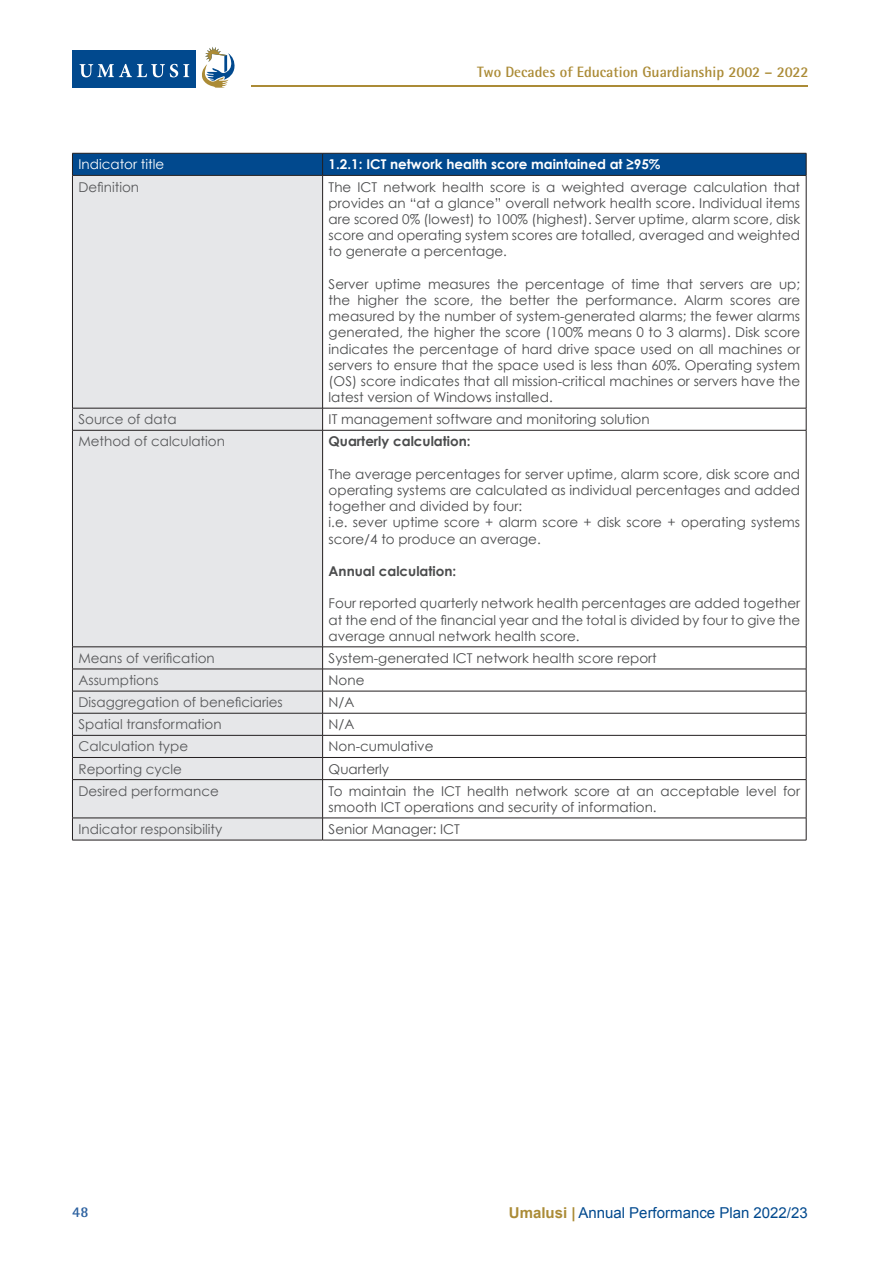
<style>
.page{position:relative;width:893px;height:1263px;background:#fff}
.page>*{position:absolute;margin:0;border:0;box-sizing:border-box;transform-origin:0 0}
.t1{font:700 15px "Rotis Semi Sans Std";color:#ab8b36}
.t2{font:15px "Arial";color:#01498e}
.t3{font:700 15px "Rotis Semi Sans Std";color:#2b609f}
.t4{font:13.5px/16.2px "Century Gothic";color:#4b4c4d;text-align:justify}
.t5{font:13.5px "Century Gothic";color:#57585a}
.t6{font:700 13.5px "Century Gothic";color:#fff}
.t7{font:700 13.5px "Century Gothic";color:#4b4c4d}
.t8{font:13.5px "Century Gothic";color:#fff}
.s1{font-weight:700;color:#ab8b36}
</style>
<div class="page">
<hr style="left:251px;top:85px;width:556px;height:1px;background:#ab8b36">
<div style="left:72px;top:50px;width:124px;height:37px;background:#01498e"></div>
<svg style="left:80px;top:64px;width:109px;height:13px"></svg>
<svg style="left:202px;top:47px;width:33px;height:41px"></svg>
<div style="left:73px;top:176px;width:249px;height:664px;background:#e6e7e9"></div>
<svg style="left:72px;top:153px;width:735px;height:22px;background:#034789"></svg>
<hr style="left:72px;top:175px;width:251px;height:1px;background:#231f20">
<hr style="left:72px;top:176px;width:1px;height:232px;background:#231f20">
<hr style="left:323px;top:175px;width:483px;height:1px;background:#231f20">
<hr style="left:322px;top:176px;width:1px;height:232px;background:#231f20">
<hr style="left:806px;top:176px;width:1px;height:232px;background:#231f20">
<hr style="left:72px;top:408px;width:251px;height:1px;background:#231f20">
<svg style="left:72px;top:408px;width:1px;height:22px"></svg>
<hr style="left:323px;top:408px;width:483px;height:1px;background:#231f20">
<svg style="left:322px;top:408px;width:1px;height:22px"></svg>
<svg style="left:806px;top:408px;width:1px;height:22px"></svg>
<hr style="left:72px;top:430px;width:251px;height:1px;background:#231f20">
<hr style="left:72px;top:430px;width:1px;height:217px;background:#231f20">
<hr style="left:323px;top:430px;width:483px;height:1px;background:#231f20">
<hr style="left:322px;top:430px;width:1px;height:217px;background:#231f20">
<hr style="left:806px;top:430px;width:1px;height:217px;background:#231f20">
<hr style="left:72px;top:647px;width:251px;height:1px;background:#231f20">
<hr style="left:323px;top:647px;width:483px;height:1px;background:#231f20">
<hr style="left:72px;top:669px;width:251px;height:1px;background:#231f20">
<hr style="left:323px;top:669px;width:483px;height:1px;background:#231f20">
<hr style="left:72px;top:691px;width:251px;height:1px;background:#231f20">
<hr style="left:323px;top:691px;width:483px;height:1px;background:#231f20">
<hr style="left:72px;top:713px;width:251px;height:1px;background:#231f20">
<hr style="left:323px;top:713px;width:483px;height:1px;background:#231f20">
<hr style="left:72px;top:735px;width:251px;height:1px;background:#231f20">
<hr style="left:323px;top:735px;width:483px;height:1px;background:#231f20">
<hr style="left:72px;top:757px;width:251px;height:1px;background:#231f20">
<svg style="left:72px;top:648px;width:1px;height:131px"></svg>
<hr style="left:323px;top:757px;width:483px;height:1px;background:#231f20">
<svg style="left:322px;top:647px;width:1px;height:132px"></svg>
<svg style="left:806px;top:647px;width:1px;height:132px"></svg>
<hr style="left:72px;top:779px;width:251px;height:1px;background:#231f20">
<hr style="left:72px;top:780px;width:1px;height:38px;background:#231f20">
<hr style="left:323px;top:779px;width:483px;height:1px;background:#231f20">
<hr style="left:322px;top:780px;width:1px;height:38px;background:#231f20">
<hr style="left:806px;top:780px;width:1px;height:38px;background:#231f20">
<hr style="left:72px;top:818px;width:251px;height:1px;background:#231f20">
<svg style="left:72px;top:818px;width:1px;height:22px"></svg>
<hr style="left:323px;top:818px;width:483px;height:1px;background:#231f20">
<svg style="left:322px;top:818px;width:1px;height:22px"></svg>
<svg style="left:806px;top:818px;width:1px;height:22px"></svg>
<hr style="left:72px;top:840px;width:251px;height:1px;background:#231f20">
<hr style="left:323px;top:840px;width:483px;height:1px;background:#231f20">
<p class="t1" style="left:477px;top:63px;width:333px">Two Decades of Education Guardianship 2002 – 2022</p>
<p class="t8" style="left:78px;top:156px;width:87px">Indicator title</p>
<p class="t6" style="left:329px;top:156px;width:333px">1.2.1: ICT network health score maintained at ≥95%</p>
<p class="t5" style="left:78px;top:178px;width:62px">Definition</p>
<p class="t4" style="left:329px;top:178px;width:473px">The ICT network health score is a weighted average calculation that provides an “at a glance” overall network health score. Individual items are scored 0% (lowest) to 100% (highest). Server uptime, alarm score, disk score and operating system scores are totalled, averaged and weighted to generate a percentage.</p>
<p class="t4" style="left:329px;top:276px;width:473px">Server uptime measures the percentage of time that servers are up; the higher the score, the better the performance. Alarm scores are measured by the number of system-generated alarms; the fewer alarms generated, the higher the score (100% means 0 to 3 alarms). Disk score indicates the percentage of hard drive space used on all machines or servers to ensure that the space used is less than 60%. Operating system (OS) score indicates that all mission-critical machines or servers have the latest version of Windows installed.</p>
<p class="t5" style="left:78px;top:411px;width:100px">Source of data</p>
<p class="t4" style="left:329px;top:411px;width:323px">IT management software and monitoring solution</p>
<p class="t5" style="left:78px;top:433px;width:148px">Method of calculation</p>
<p class="t7" style="left:329px;top:433px;width:144px">Quarterly calculation:</p>
<p class="t4" style="left:329px;top:466px;width:473px">The average percentages for server uptime, alarm score, disk score and operating systems are calculated as individual percentages and added together and divided by four:</p>
<p class="t4" style="left:329px;top:514px;width:473px">i.e. sever uptime score + alarm score + disk score + operating systems score/4 to produce an average.</p>
<p class="t7" style="left:329px;top:563px;width:129px">Annual calculation:</p>
<p class="t4" style="left:329px;top:595px;width:473px">Four reported quarterly network health percentages are added together at the end of the financial year and the total is divided by four to give the average annual network health score.</p>
<p class="t5" style="left:78px;top:650px;width:138px">Means of verification</p>
<p class="t4" style="left:329px;top:650px;width:330px">System-generated ICT network health score report</p>
<p class="t5" style="left:78px;top:672px;width:82px">Assumptions</p>
<p class="t4" style="left:329px;top:672px;width:37px">None</p>
<p class="t5" style="left:78px;top:694px;width:206px">Disaggregation of beneficiaries</p>
<p class="t4" style="left:329px;top:694px;width:27px">N/A</p>
<p class="t5" style="left:78px;top:716px;width:145px">Spatial transformation</p>
<p class="t4" style="left:329px;top:716px;width:27px">N/A</p>
<p class="t5" style="left:78px;top:738px;width:111px">Calculation type</p>
<p class="t4" style="left:329px;top:738px;width:106px">Non-cumulative</p>
<p class="t5" style="left:78px;top:760px;width:105px">Reporting cycle</p>
<p class="t4" style="left:329px;top:760px;width:62px">Quarterly</p>
<p class="t5" style="left:78px;top:783px;width:142px">Desired performance</p>
<p class="t4" style="left:329px;top:782px;width:473px">To maintain the ICT health network score at an acceptable level for smooth ICT operations and security of information.</p>
<p class="t5" style="left:78px;top:821px;width:145px">Indicator responsibility</p>
<p class="t4" style="left:329px;top:821px;width:133px">Senior Manager: ICT</p>
<p class="t3" style="left:72px;top:1203px;width:18px">48</p>
<p class="t2" style="left:509px;top:1203px;width:300px"><span class="s1">Umalusi |</span> Annual Performance Plan 2022/23</p>
</div>
